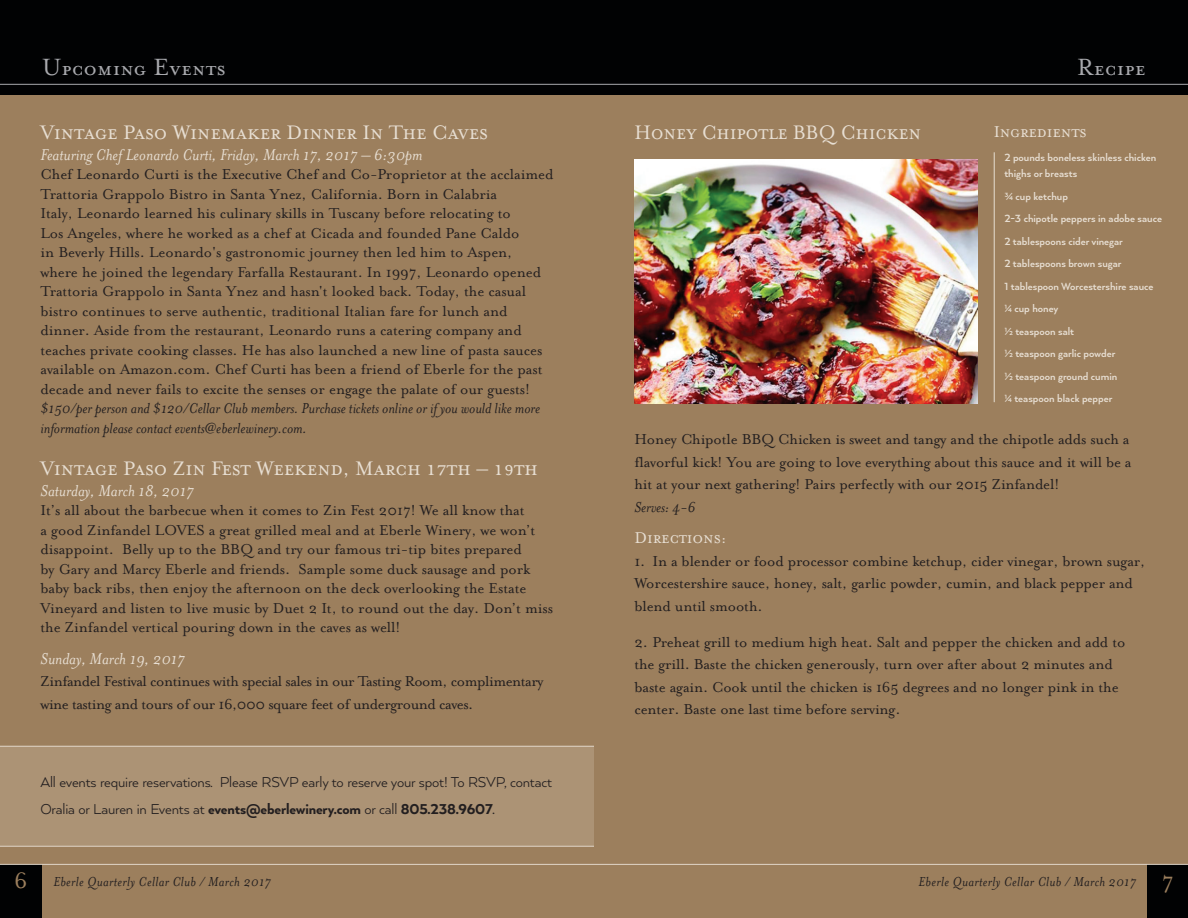
<style>
.page{position:relative;width:1188px;height:918px;background:#9c7f5d}
.page>*{position:absolute;margin:0;border:0;box-sizing:border-box;transform-origin:0 0}
.t1{font:27px "Mrs Eaves Petite Caps";color:#a8a9ad}
.t2{font:25.5px "Mrs Eaves Roman";color:#9c7f5d}
.t3{font:22.5px "Mrs Eaves Small Caps";letter-spacing:-.01em;color:#e7ded2}
.t4{font:22.5px "Mrs Eaves Small Caps";letter-spacing:-.01em;color:#e7ded2;scale:.96 1}
.t5{font:italic 18px "Mrs Eaves";color:#e7ded2}
.t6{font:18px "Mrs Eaves Small Caps";letter-spacing:-.01em;color:#e7ded2}
.t7{font:16.5px/19.5px "Mrs Eaves Roman";letter-spacing:-.005em;color:#231f20}
.t8{font:16.5px/26.2px "Arquitecta";letter-spacing:-.01em;color:#231f20}
.t9{font:italic 16.5px/19.5px "Mrs Eaves";letter-spacing:-.005em;color:#231f20}
.t10{font:16.5px/22.5px "Mrs Eaves Roman";letter-spacing:-.03em;color:#231f20}
.t11{font:italic 15px "Mrs Eaves";letter-spacing:.02em;color:#231f20}
.t12{font:700 12px/22.5px "Arquitecta";color:#e7ded2}
.s1{font-weight:800}
.s2{font-style:inherit}
</style>
<div class="page">
<div style="left:1148px;top:864px;width:40px;height:54px;background:#010203"></div>
<div style="left:0;top:864px;width:41px;height:54px;background:#010203"></div>
<hr style="left:994px;top:152px;width:1px;height:250px;background:#e7ded2">
<div style="left:0;top:0;width:1188px;height:94px;background:#010203"></div>
<hr style="left:0;top:84px;width:1188px;height:1px;background:#a8a9ad">
<div style="left:0;top:746px;width:594px;height:100px;background:#ac9375"></div>
<hr style="left:0;top:746px;width:594px;height:1px;background:#e1d6c9">
<hr style="left:0;top:864px;width:1188px;height:1px;background:#e1d6c9">
<hr style="left:0;top:846px;width:594px;height:1px;background:#e1d6c9">
<img style="left:634px;top:160px;width:344px;height:244px">
<h1 class="t1" style="left:42px;top:53px;width:185px">Upcoming Events</h1>
<h1 class="t1" style="left:1077px;top:53px;width:70px">Recipe</h1>
<h3 class="t3" style="left:40px;top:120px;width:449px">Vintage Paso Winemaker Dinner In The Caves</h3>
<p class="t5" style="left:40px;top:145px;width:384px">Featuring Chef Leonardo Curti, Friday, March 17, 2017 – 6:30pm</p>
<p class="t7" style="left:40px;top:165px;width:515px">Chef Leonardo Curti is the Executive Chef and Co-Proprietor at the acclaimed Trattoria Grappolo Bistro in Santa Ynez, California. Born in Calabria<br>Italy, Leonardo learned his culinary skills in Tuscany before relocating to<br>Los Angeles, where he worked as a chef at Cicada and founded Pane Caldo<br>in Beverly Hills. Leonardo's gastronomic journey then led him to Aspen, where he joined the legendary Farfalla Restaurant. In 1997, Leonardo opened Trattoria Grappolo in Santa Ynez and hasn't looked back. Today, the casual bistro continues to serve authentic, traditional Italian fare for lunch and dinner. Aside from the restaurant, Leonardo runs a catering company and teaches private cooking classes. He has also launched a new line of pasta sauces available on Amazon.com. Chef Curti has been a friend of Eberle for the past decade and never fails to excite the senses or engage the palate of our guests!</p>
<p class="t9" style="left:40px;top:399px;width:501px">$150/per person and $120/Cellar Club members. Purchase tickets online or if you would like more information please contact events@eberlewinery.com.</p>
<h3 class="t3" style="left:40px;top:456px;width:499px">Vintage Paso Zin Fest Weekend, March 17th – 19th</h3>
<p class="t5" style="left:40px;top:481px;width:155px">Saturday, March 18, 2017</p>
<p class="t7" style="left:40px;top:501px;width:514px">It’s all about the barbecue when it comes to Zin Fest 2017! We all know that<br>a good Zinfandel LOVES a great grilled meal and at Eberle Winery, we won’t disappoint. Belly up to the BBQ and try our famous tri-tip bites prepared<br>by Gary and Marcy Eberle and friends. Sample some duck sausage and pork baby back ribs, then enjoy the afternoon on the deck overlooking the Estate Vineyard and listen to live music by Duet 2 It, to round out the day. Don’t miss the Zinfandel vertical pouring down in the caves as well!</p>
<p class="t5" style="left:40px;top:649px;width:146px">Sunday, March 19, 2017</p>
<p class="t10" style="left:40px;top:670px;width:505px">Zinfandel Festival continues with special sales in our Tasting Room, complimentary wine tasting and tours of our 16,000 square feet of underground caves.</p>
<p class="t8" style="left:40px;top:769px;width:513px">All events require reservations. Please RSVP early to reserve your spot! To RSVP, contact<br>Oralia or Lauren in Events at <span class="s1">events@eberlewinery.com</span> or call <span class="s1">805.238.9607</span><span class="s2">.</span></p>
<h3 class="t4" style="left:634px;top:121px;width:301px">Honey Chipotle BBQ Chicken</h3>
<p class="t6" style="left:994px;top:123px;width:94px">Ingredients</p>
<p class="t12" style="left:1004px;top:149px;width:153px;line-height:15.8px">2 pounds boneless skinless chicken thighs or breasts</p>
<p class="t12" style="left:1004px;top:184px;width:159px">¾ cup ketchup<br>2-3 chipotle peppers in adobe sauce<br>2 tablespoons cider vinegar<br>2 tablespoons brown sugar<br>1 tablespoon Worcestershire sauce ¼ cup honey<br>½ teaspoon salt<br>½ teaspoon garlic powder<br>½ teaspoon ground cumin<br>¼ teaspoon black pepper</p>
<p class="t7" style="left:634px;top:428px;width:499px;line-height:22.5px">Honey Chipotle BBQ Chicken is sweet and tangy and the chipotle adds such a flavorful kick! You are going to love everything about this sauce and it will be a hit at your next gathering! Pairs perfectly with our 2015 Zinfandel!</p>
<p class="t9" style="left:634px;top:497px;width:63px">Serves: 4-6</p>
<p class="t6" style="left:634px;top:528px;width:94px">Directions:</p>
<p class="t7" style="left:634px;top:550px;width:512px;line-height:22.5px">1. In a blender or food processor combine ketchup, cider vinegar, brown sugar,<br>Worcestershire sauce, honey, salt, garlic powder, cumin, and black pepper and blend until smooth.</p>
<p class="t7" style="left:634px;top:631px;width:492px;line-height:22.5px">2. Preheat grill to medium high heat. Salt and pepper the chicken and add to the grill. Baste the chicken generously, turn over after about 2 minutes and baste again. Cook until the chicken is 165 degrees and no longer pink in the center. Baste one last time before serving.</p>
<h2 class="t2" style="left:14px;top:866px;width:15px">6</h2>
<h2 class="t2" style="left:1162px;top:866px;width:14px">7</h2>
<p class="t11" style="left:53px;top:873px;width:219px">Eberle Quarterly Cellar Club / March 2017</p>
<p class="t11" style="left:919px;top:873px;width:219px">Eberle Quarterly Cellar Club / March 2017</p>
</div>
